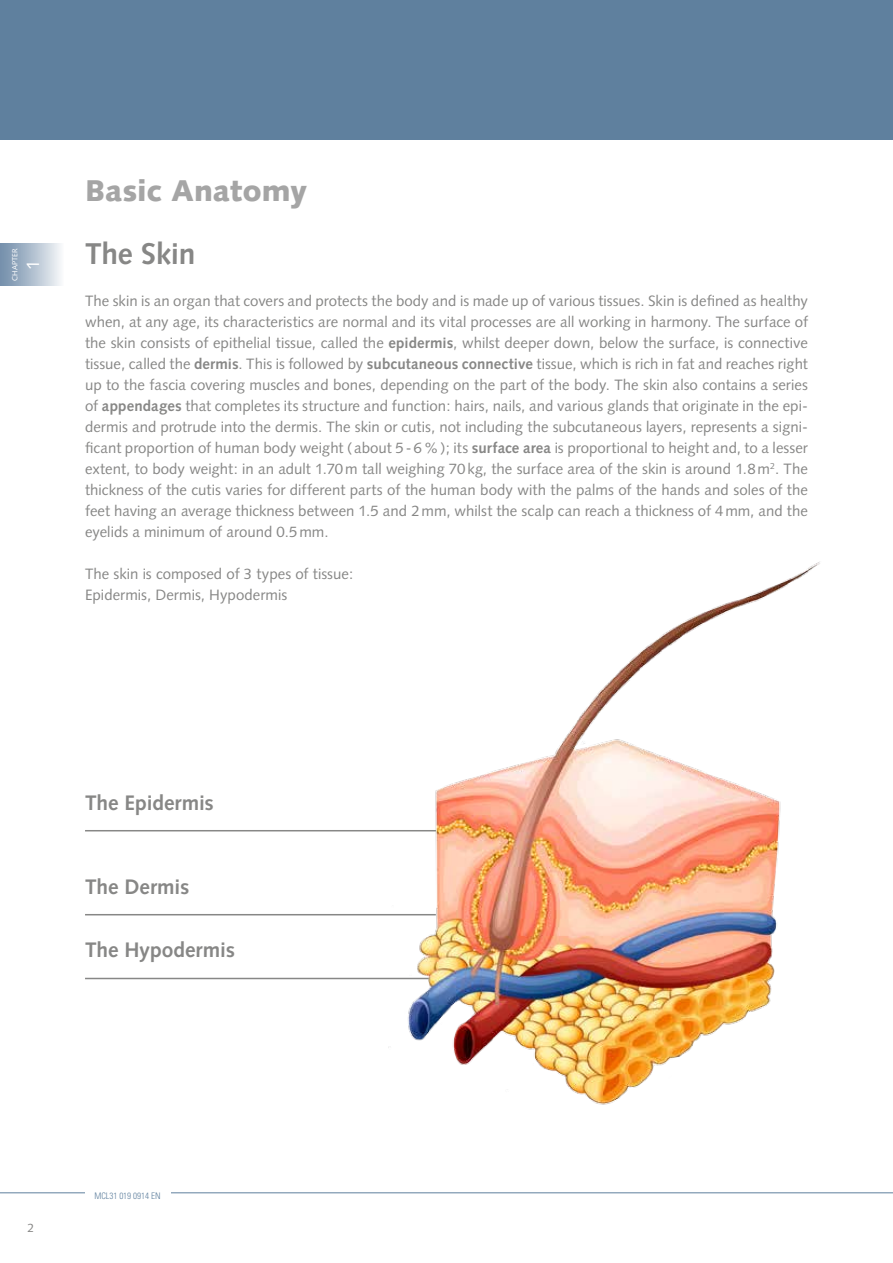
<style>
.page{position:relative;width:893px;height:1263px;background:#fff}
.page>*{position:absolute;margin:0;border:0;box-sizing:border-box;transform-origin:0 0}
.t1{font:900 30px "Syntax";color:#a5a5a5}
.t2{font:700 30px "Syntax";letter-spacing:-.01em;color:#878786}
.t3{font:700 21px "Syntax";letter-spacing:-.005em;color:#878786}
.t4{font:18px "Syntax";color:#fff}
.t5{font:15px/21px "Syntax";color:#878786;text-align:justify}
.t6{font:12px "Syntax";color:#878786}
.t7{font:300 condensed 9px "Univers";color:#5f809e}
.t8{font:7.5px "Syntax";color:#fff}
.s1{font-weight:700}
</style>
<div class="page">
<div style="left:0;top:0;width:893px;height:140px;background:#5f809e"></div>
<hr style="left:0;top:1192px;width:893px;height:1px;background:#5f809e">
<div style="left:85px;top:1192px;width:85px;height:7px;background:#fff"></div>
<div style="left:0;top:243px;width:64px;height:42px;background:linear-gradient(to right,#6e8aa7,#f5f7f9)"></div>
<hr style="left:85px;top:830px;width:351px;height:1px;background:#878786">
<hr style="left:85px;top:914px;width:351px;height:1px;background:#878786">
<hr style="left:85px;top:978px;width:351px;height:1px;background:#878786">
<img style="left:389px;top:561px;width:431px;height:544px">
<p class="t8" style="left:10px;top:281px;width:34px;rotate:-90deg">CHAPTER</p>
<p class="t4" style="left:22px;top:270px;width:12px;rotate:-90deg">1</p>
<h1 class="t1" style="left:85px;top:173px;width:224px">Basic Anatomy</h1>
<h1 class="t2" style="left:85px;top:236px;width:112px">The Skin</h1>
<p class="t5" style="left:85px;top:290px;width:724px">The skin is an organ that covers and protects the body and is made up of various tissues. Skin is defined as healthy when, at any age, its characteristics are normal and its vital processes are all working in harmony. The surface of the skin consists of epithelial tissue, called the <span class="s1">epidermis</span>, whilst deeper down, below the surface, is connective tissue, called the <span class="s1">dermis</span>. This is followed by <span class="s1">subcutaneous connective</span> tissue, which is rich in fat and reaches right up to the fascia covering muscles and bones, depending on the part of the body. The skin also contains a series of <span class="s1">appendages</span> that completes its structure and function: hairs, nails, and various glands that originate in the epi&shy;dermis and protrude into the dermis. The skin or cutis, not including the subcutaneous layers, represents a signi&shy;ficant proportion of human body weight ( about 5-6%); its <span class="s1">surface area</span> is proportional to height and, to a lesser extent, to body weight: in an adult 1.70m tall weighing 70kg, the surface area of the skin is around 1.8m<sup>2</sup>. The thickness of the cutis varies for different parts of the human body with the palms of the hands and soles of the feet having an average thickness between 1.5 and 2mm, whilst the scalp can reach a thickness of 4mm, and the eyelids a minimum of around 0.5mm.</p>
<p class="t5" style="left:85px;top:563px;width:270px">The skin is composed of 3 types of tissue:<br>Epidermis, Dermis, Hypodermis</p>
<h2 class="t3" style="left:85px;top:791px;width:130px">The Epidermis</h2>
<h2 class="t3" style="left:85px;top:875px;width:106px">The Dermis</h2>
<h2 class="t3" style="left:85px;top:938px;width:151px">The Hypodermis</h2>
<p class="t6" style="left:28px;top:1220px;width:8px">2</p>
<p class="t7" style="left:94px;top:1190px;width:68px">MCL31 019 0914 EN</p>
</div>
